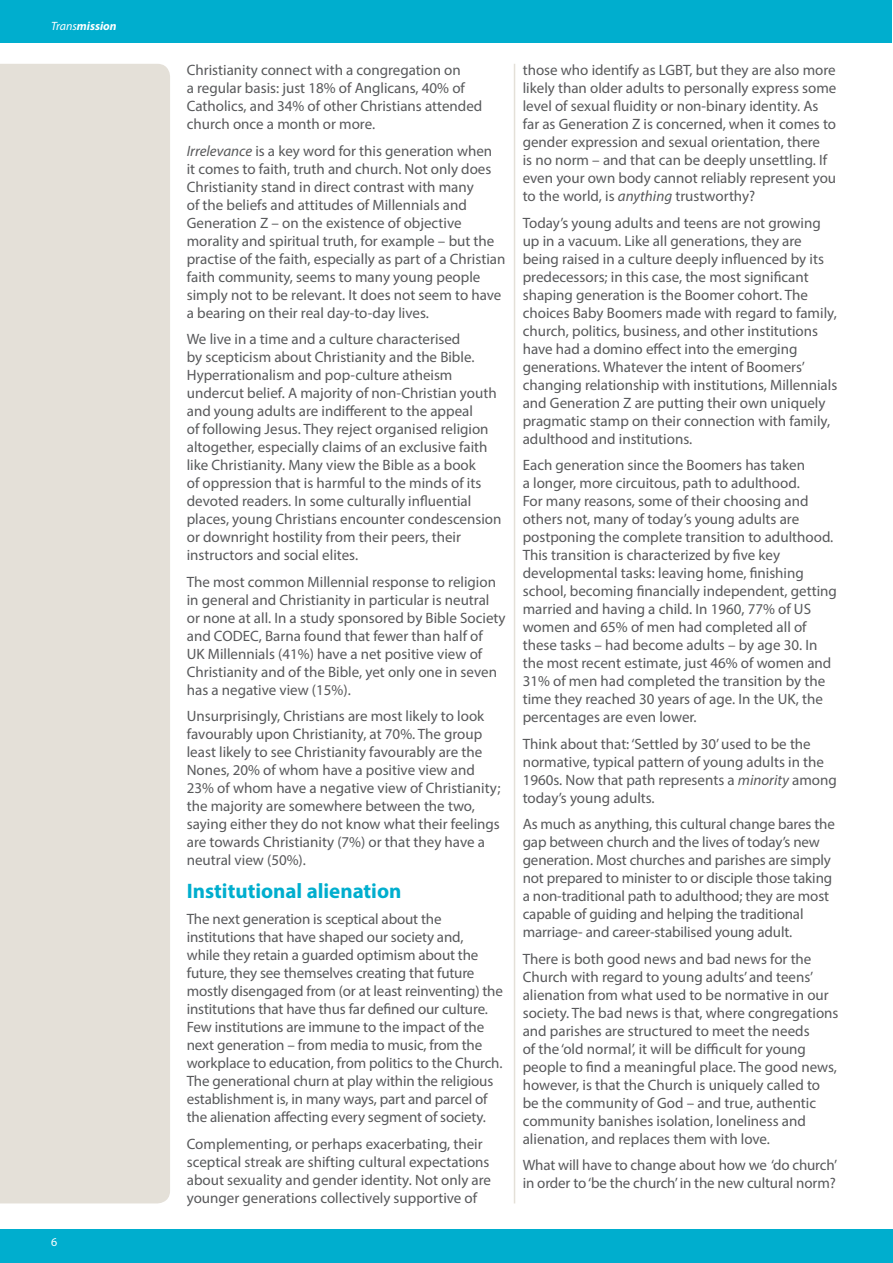
<style>
.page{position:relative;width:893px;height:1263px;background:#fff}
.page>*{position:absolute;margin:0;border:0;box-sizing:border-box;transform-origin:0 0}
.t1{font:700 21px "Myriad Pro";color:#00aece}
.t2{font:15px/18px "Myriad Pro";color:#58595b}
.t3{font:italic 700 12px "Myriad Pro";color:#fff}
.t4{font:12px "Myriad Pro";color:#fff}
.s1{font-weight:400}
.s2{font-style:italic}
</style>
<div class="page">
<div style="left:0;top:1229px;width:893px;height:34px;background:#00aece"></div>
<hr style="left:892px;top:0;width:1px;height:43px;background:#00aece">
<div style="left:0;top:0;width:892px;height:43px;background:#00aece"></div>
<div style="left:0;top:64px;width:170px;height:1139px;background:#e4e0d8"></div>
<hr style="left:514px;top:64px;width:1px;height:1139px;background:#e4e0d8">
<p class="t3" style="left:51px;top:18px;width:67px"><span class="s1">Trans</span>mission</p>
<p class="t4" style="left:51px;top:1235px;width:8px">6</p>
<p class="t2" style="left:187px;top:61px;width:297px">Christianity connect with a congregation on<br>a regular basis: just 18% of Anglicans, 40% of Catholics, and 34% of other Christians attended church once a month or more.</p>
<p class="t2" style="left:187px;top:141px;width:320px"><span class="s2">Irrelevance</span> is a key word for this generation when<br>it comes to faith, truth and church. Not only does Christianity stand in direct contrast with many<br>of the beliefs and attitudes of Millennials and Generation Z – on the existence of objective morality and spiritual truth, for example – but the practise of the faith, especially as part of a Christian faith community, seems to many young people simply not to be relevant. It does not seem to have a bearing on their real day-to-day lives.</p>
<p class="t2" style="left:187px;top:330px;width:316px">We live in a time and a culture characterised<br>by scepticism about Christianity and the Bible.<br>Hyperrationalism and pop-culture atheism undercut belief. A majority of non-Christian youth and young adults are indifferent to the appeal<br>of following Jesus. They reject organised religion altogether, especially claims of an exclusive faith like Christianity. Many view the Bible as a book<br>of oppression that is harmful to the minds of its devoted readers. In some culturally influential places, young Christians encounter condescension or downright hostility from their peers, their instructors and social elites.</p>
<p class="t2" style="left:187px;top:572px;width:320px">The most common Millennial response to religion in general and Christianity in particular is neutral or none at all. In a study sponsored by Bible Society and CODEC, Barna found that fewer than half of<br>UK Millennials (41%) have a net positive view of Christianity and of the Bible, yet only one in seven has a negative view (15%).</p>
<p class="t2" style="left:187px;top:707px;width:315px">Unsurprisingly, Christians are most likely to look favourably upon Christianity, at 70%. The group least likely to see Christianity favourably are the Nones, 20% of whom have a positive view and 23% of whom have a negative view of Christianity; the majority are somewhere between the two, saying either they do not know what their feelings are towards Christianity (7%) or that they have a neutral view (50%).</p>
<h1 class="t1" style="left:187px;top:877px;width:216px">Institutional alienation</h1>
<p class="t2" style="left:187px;top:910px;width:318px">The next generation is sceptical about the institutions that have shaped our society and,<br>while they retain a guarded optimism about the future, they see themselves creating that future mostly disengaged from (or at least reinventing) the institutions that have thus far defined our culture.<br>Few institutions are immune to the impact of the next generation – from media to music, from the workplace to education, from politics to the Church.<br>The generational churn at play within the religious establishment is, in many ways, part and parcel of the alienation affecting every segment of society.</p>
<p class="t2" style="left:187px;top:1134px;width:306px">Complementing, or perhaps exacerbating, their sceptical streak are shifting cultural expectations about sexuality and gender identity. Not only are younger generations collectively supportive of</p>
<p class="t2" style="left:523px;top:61px;width:315px">those who identify as LGBT, but they are also more likely than older adults to personally express some level of sexual fluidity or non-binary identity. As far as Generation Z is concerned, when it comes to gender expression and sexual orientation, there<br>is no norm – and that can be deeply unsettling. If even your own body cannot reliably represent you to the world, is <span class="s2">anything</span> trustworthy?</p>
<p class="t2" style="left:523px;top:213px;width:316px">Today’s young adults and teens are not growing up in a vacuum. Like all generations, they are being raised in a culture deeply influenced by its predecessors; in this case, the most significant shaping generation is the Boomer cohort. The choices Baby Boomers made with regard to family, church, politics, business, and other institutions have had a domino effect into the emerging generations. Whatever the intent of Boomers’ changing relationship with institutions, Millennials and Generation Z are putting their own uniquely pragmatic stamp on their connection with family, adulthood and institutions.</p>
<p class="t2" style="left:523px;top:456px;width:316px">Each generation since the Boomers has taken<br>a longer, more circuitous, path to adulthood.<br>For many reasons, some of their choosing and others not, many of today’s young adults are postponing the complete transition to adulthood.<br>This transition is characterized by five key developmental tasks: leaving home, finishing school, becoming financially independent, getting married and having a child. In 1960, 77% of US women and 65% of men had completed all of these tasks – had become adults – by age 30. In the most recent estimate, just 46% of women and 31% of men had completed the transition by the time they reached 30 years of age. In the UK, the percentages are even lower.</p>
<p class="t2" style="left:523px;top:734px;width:316px">Think about that: ‘Settled by 30’ used to be the normative, typical pattern of young adults in the 1960s. Now that path represents a <span class="s2">minority</span> among today’s young adults.</p>
<p class="t2" style="left:523px;top:815px;width:314px">As much as anything, this cultural change bares the gap between church and the lives of today’s new generation. Most churches and parishes are simply not prepared to minister to or disciple those taking a non-traditional path to adulthood; they are most capable of guiding and helping the traditional marriage- and career-stabilised young adult.</p>
<p class="t2" style="left:523px;top:949px;width:317px">There is both good news and bad news for the Church with regard to young adults’ and teens’ alienation from what used to be normative in our society. The bad news is that, where congregations and parishes are structured to meet the needs<br>of the ‘old normal’, it will be difficult for young people to find a meaningful place. The good news, however, is that the Church is uniquely called to be the community of God – and true, authentic community banishes isolation, loneliness and alienation, and replaces them with love.</p>
<p class="t2" style="left:523px;top:1156px;width:316px">What will have to change about how we ‘do church’ in order to ‘be the church’ in the new cultural norm?</p>
</div>
